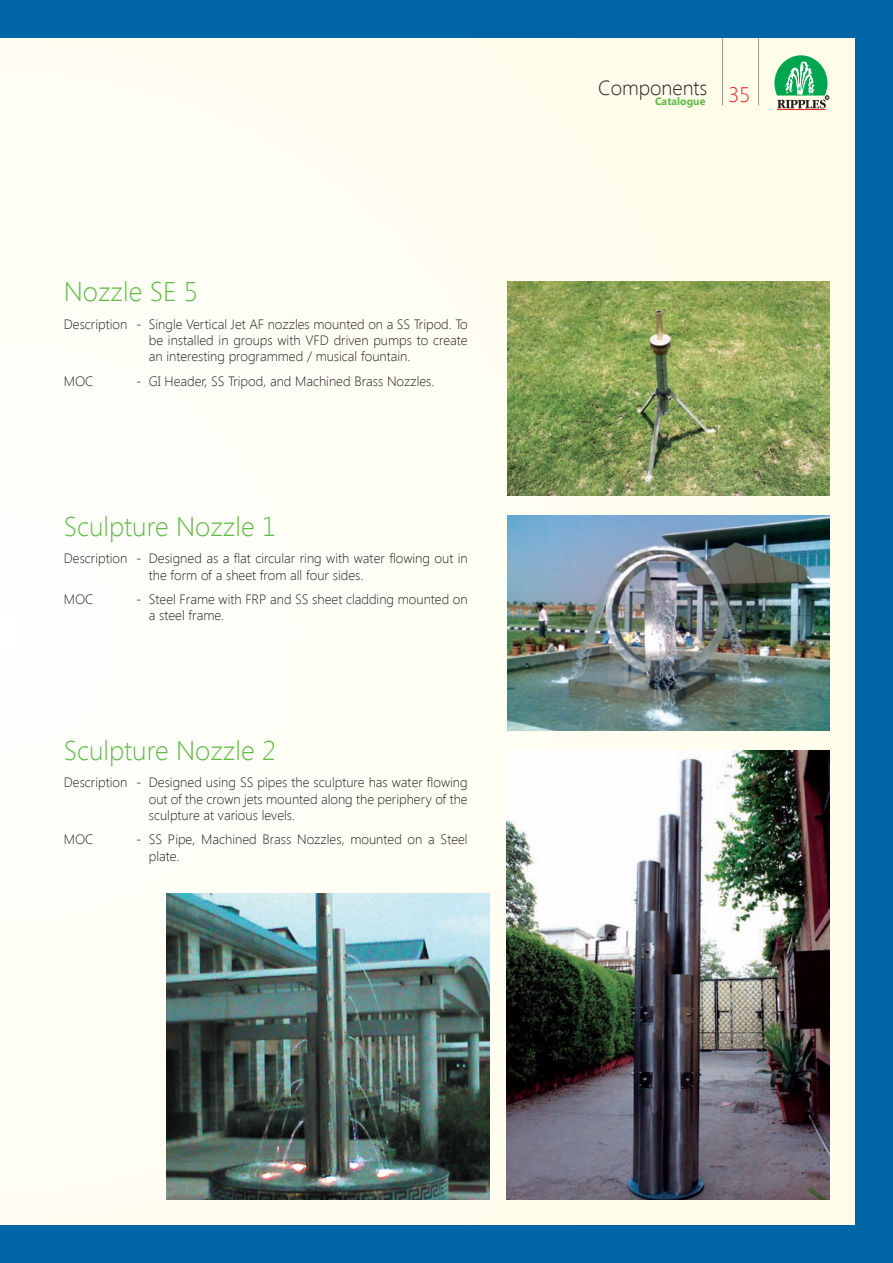
<style>
.page{position:relative;width:893px;height:1263px;background:#0166a5}
.page>*{position:absolute;margin:0;border:0;box-sizing:border-box;transform-origin:0 0}
.t1{font:300 27px "Segoe UI";color:#60bb46}
.t2{font:300 21px "Segoe UI";color:#ee1d23}
.t3{font:300 20.25px "Segoe UI";color:#231f20}
.t4{font:300 13.5px/16.2px "Segoe UI";color:#231f20}
.t5{font:700 10.65px "Segoe UI";color:#60bb46}
</style>
<div class="page">
<div style="left:0;top:38px;width:855px;height:1187px;background:#fffef3"></div>
<hr style="left:758px;top:38px;width:1px;height:67px;background:#939598">
<hr style="left:722px;top:38px;width:1px;height:67px;background:#939598">
<img style="left:508px;top:516px;width:321px;height:214px">
<img style="left:508px;top:281px;width:321px;height:215px">
<img style="left:506px;top:751px;width:323px;height:448px">
<img style="left:167px;top:893px;width:323px;height:306px">
<svg style="left:774px;top:55px;width:55px;height:53px"></svg>
<hr style="left:777px;top:109px;width:48px;height:1px;background:#ee1d23">
<p class="t1" style="left:64px;top:273px;width:136px">Nozzle SE 5</p>
<p class="t4" style="left:149px;top:315px;width:320px;text-align:justify;text-indent:-85px">Description - Single Vertical Jet AF nozzles mounted on a SS Tripod. To be installed in groups with VFD driven pumps to create an interesting programmed / musical fountain.</p>
<p class="t4" style="left:64px;top:373px;width:31px">MOC</p>
<p class="t4" style="left:136px;top:373px;width:300px">- GI Header, SS Tripod, and Machined Brass Nozzles.</p>
<p class="t1" style="left:64px;top:507px;width:214px">Sculpture Nozzle 1</p>
<p class="t4" style="left:149px;top:550px;width:320px;text-indent:-85px">Description - Designed as a flat circular ring with water flowing out in the form of a sheet from all four sides.</p>
<p class="t4" style="left:64px;top:591px;width:31px">MOC</p>
<p class="t4" style="left:149px;top:591px;width:320px;text-indent:-13px">- Steel Frame with FRP and SS sheet cladding mounted on a steel frame.</p>
<p class="t1" style="left:64px;top:731px;width:214px">Sculpture Nozzle 2</p>
<p class="t4" style="left:149px;top:774px;width:320px;text-align:justify;text-indent:-85px">Description - Designed using SS pipes the sculpture has water flowing out of the crown jets mounted along the periphery of the sculpture at various levels.</p>
<p class="t4" style="left:64px;top:831px;width:31px">MOC</p>
<p class="t4" style="left:149px;top:831px;width:320px;text-indent:-13px">- SS Pipe, Machined Brass Nozzles, mounted on a Steel plate.</p>
<p class="t3" style="left:598px;top:74px;width:111px">Components</p>
<p class="t5" style="left:655px;top:94px;width:52px">Catalogue</p>
<p class="t2" style="left:729px;top:81px;width:23px">35</p>
</div>
